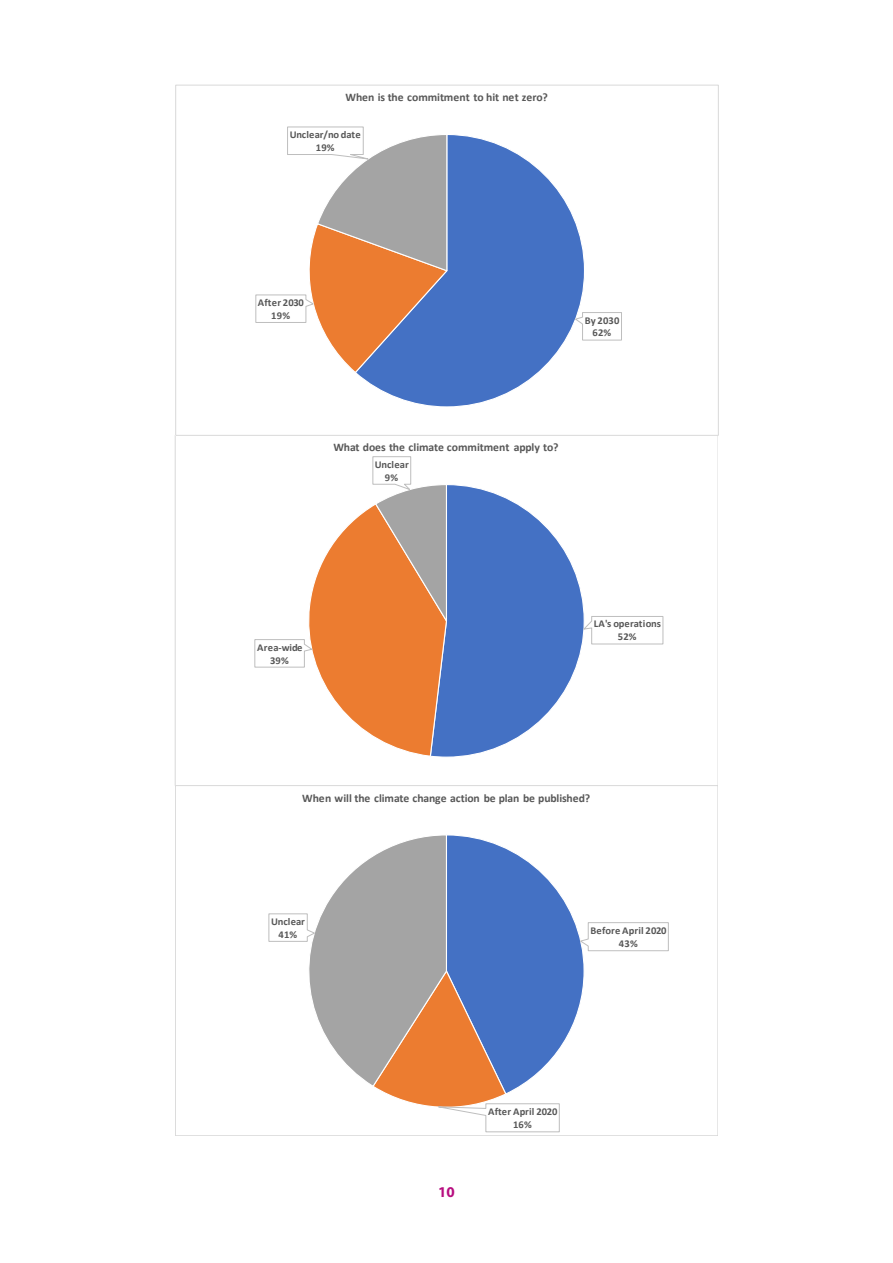
<style>
.page{position:relative;width:893px;height:1263px;background:#fff}
.page>*{position:absolute;margin:0;border:0;box-sizing:border-box;transform-origin:0 0}
.t1{font:700 15px "Myriad Pro";color:#b70d7f}
.t2{font:700 11.55px "Calibri";letter-spacing:-.015em;color:#585858}
.t3{font:700 10.5px/12.6px "Calibri";letter-spacing:.015em;color:#585858;text-align:center}
.t4{font:700 10.5px/12.6px "Calibri";letter-spacing:-.01em;color:#585858;text-align:center}
.t5{font:700 10.5px/12.6px "Calibri";letter-spacing:-.005em;color:#585858;text-align:center}
</style>
<div class="page">
<svg style="left:254px;top:456px;width:409px;height:301px"></svg>
<svg style="left:358px;top:135px;width:226px;height:272px"></svg>
<svg style="left:574px;top:312px;width:48px;height:29px"></svg>
<svg style="left:255px;top:126px;width:194px;height:248px"></svg>
<svg style="left:268px;top:835px;width:401px;height:297px"></svg>
<p class="t2" style="left:345px;top:89px;width:204px">When is the commitment to hit net zero?</p>
<p class="t4" style="left:290px;top:128px;width:72px">Unclear/no date<br>19%</p>
<p class="t3" style="left:258px;top:296px;width:47px">After 2030<br>19%</p>
<p class="t3" style="left:585px;top:314px;width:36px">By 2030<br>62%</p>
<p class="t2" style="left:333px;top:439px;width:227px">What does the climate commitment apply to?</p>
<p class="t5" style="left:375px;top:458px;width:35px">Unclear<br>9%</p>
<p class="t3" style="left:257px;top:641px;width:47px">Area-wide<br>39%</p>
<p class="t3" style="left:594px;top:617px;width:69px">LA's operations<br>52%</p>
<p class="t2" style="left:302px;top:790px;width:290px">When will the climate change action be plan be published?</p>
<p class="t3" style="left:271px;top:915px;width:35px">Unclear<br>41%</p>
<p class="t3" style="left:590px;top:924px;width:78px">Before April 2020<br>43%</p>
<p class="t1" style="left:438px;top:1182px;width:18px">10</p>
<p class="t3" style="left:488px;top:1105px;width:71px">After April 2020<br>16%</p>
</div>
